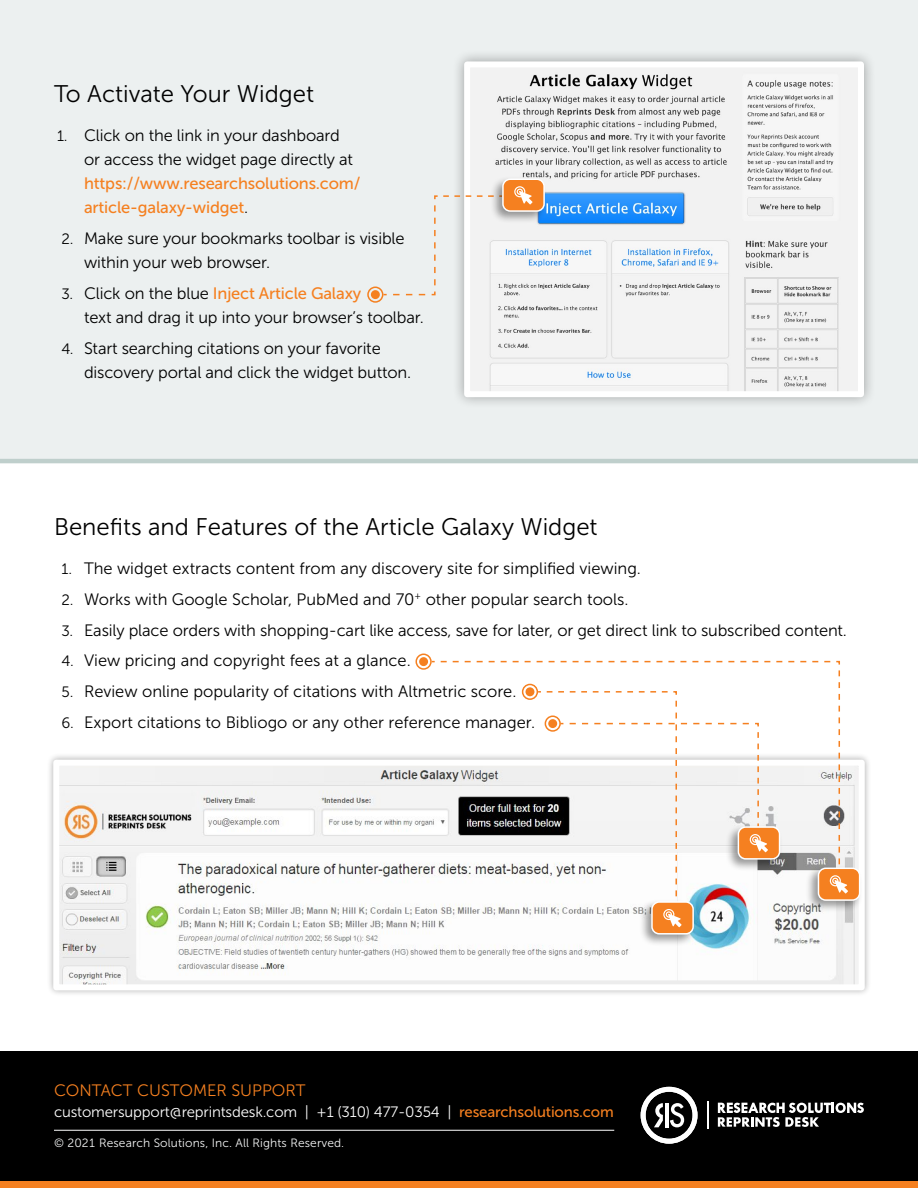
<style>
.page{position:relative;width:918px;height:1188px;background:#fff}
.page>*{position:absolute;margin:0;border:0;box-sizing:border-box;transform-origin:0 0}
.t1{font:24px "Museo Sans 300";color:#000}
.t2{font:16.5px/24px "Museo Sans 300";letter-spacing:-.01em;color:#000}
.t3{font:16.5px/24px "Museo Sans 500";letter-spacing:-.01em;color:#f58020}
.t4{font:16.5px "Museo Sans 300";color:#f58020}
.t5{font:15px "Museo Sans 300";letter-spacing:-.01em;color:#fff}
.t6{font:12px "Museo Sans 300";letter-spacing:.01em;color:#f4f5f5}
.s1{font-size:15px}
.s2{font-family:"Museo Sans 300";color:#000}
.s3{font-family:"Museo Sans 300";font-size:15px;color:#000}
.s4{font-family:"Museo Sans 500";color:#f58020}
</style>
<div class="page">
<div style="left:0;top:1051px;width:918px;height:137px;background:#000"></div>
<div style="left:0;top:1181px;width:918px;height:7px;background:#f58020"></div>
<hr style="left:54px;top:1130px;width:560px;height:1px;background:#fff">
<svg style="left:641px;top:1087px;width:57px;height:57px"></svg>
<svg style="left:707px;top:1101px;width:1px;height:28px"></svg>
<svg style="left:718px;top:1103px;width:146px;height:24px"></svg>
<div style="left:0;top:0;width:918px;height:463px;background:#ecf0f0"></div>
<div style="left:452px;top:49px;width:424px;height:360px;background:#000;opacity:.33"></div>
<img style="left:471px;top:68px;width:386px;height:322px">
<div style="left:464px;top:61px;width:400px;height:336px;border:6px solid #fff"></div>
<div style="left:367px;top:287px;width:16px;height:16px;border:2px solid #f58020;border-radius:50%"></div>
<div style="left:371px;top:290px;width:9px;height:9px;background:#f58020;border-radius:50%"></div>
<svg style="left:382px;top:195px;width:122px;height:101px"></svg>
<div style="left:490px;top:176px;width:58px;height:48px;background:#000;opacity:.4"></div>
<div style="left:503px;top:179px;width:41px;height:32px;background:#f58020;border-radius:7px"></div>
<div style="left:502px;top:179px;width:43px;height:33px;border:2px solid #fff;border-radius:7px"></div>
<svg style="left:514px;top:186px;width:19px;height:18px"></svg>
<div style="left:46px;top:753px;width:826px;height:244px;background:#000;opacity:.33"></div>
<img style="left:60px;top:767px;width:798px;height:216px">
<div style="left:53px;top:760px;width:812px;height:230px;border:6px solid #fff"></div>
<div style="left:415px;top:654px;width:17px;height:16px;border:2px solid #f58020;border-radius:50%"></div>
<div style="left:419px;top:657px;width:9px;height:9px;background:#f58020;border-radius:50%"></div>
<svg style="left:430px;top:660px;width:410px;height:226px"></svg>
<div style="left:639px;top:898px;width:58px;height:49px;background:#000;opacity:.4"></div>
<div style="left:652px;top:902px;width:41px;height:32px;background:#f58020;border-radius:7px"></div>
<div style="left:651px;top:901px;width:43px;height:34px;border:2px solid #fff;border-radius:7px"></div>
<div style="left:806px;top:865px;width:57px;height:48px;background:#000;opacity:.4"></div>
<div style="left:818px;top:868px;width:42px;height:32px;background:#f58020;border-radius:7px"></div>
<div style="left:818px;top:868px;width:42px;height:33px;border:2px solid #fff;border-radius:7px"></div>
<svg style="left:830px;top:670px;width:18px;height:223px"></svg>
<div style="left:725px;top:823px;width:58px;height:49px;background:#000;opacity:.4"></div>
<div style="left:738px;top:827px;width:42px;height:32px;background:#f58020;border-radius:7px"></div>
<div style="left:738px;top:826px;width:42px;height:34px;border:2px solid #fff;border-radius:7px"></div>
<svg style="left:537px;top:690px;width:231px;height:237px"></svg>
<h1 class="t1" style="left:54px;top:81px;width:262px">To Activate Your Widget</h1>
<p class="t2" style="left:84px;top:124px;width:271px;text-indent:-27px"><span class="s1">1.</span> Click on the link in your dashboard or access the widget page directly at</p>
<p class="t3" style="left:84px;top:172px;width:278px">https://www.researchsolutions.com/ article-galaxy-widget<span class="s2">.</span></p>
<p class="t2" style="left:84px;top:226px;width:322px;text-indent:-22px"><span class="s1">2.</span> Make sure your bookmarks toolbar is visible within your web browser.</p>
<p class="t3" style="left:62px;top:281px;width:301px"><span class="s3">3.</span> <span class="s2">Click on the blue</span> Inject Article Galaxy</p>
<p class="t2" style="left:84px;top:305px;width:341px">text and drag it up into your browser’s toolbar.</p>
<p class="t2" style="left:84px;top:336px;width:329px;text-indent:-22px"><span class="s1">4.</span> Start searching citations on your favorite discovery portal and click the widget button.</p>
<h1 class="t1" style="left:54px;top:513px;width:545px">Benefits and Features of the Article Galaxy Widget</h1>
<p class="t2" style="left:62px;top:556px;width:581px"><span class="s1">1.</span> The widget extracts content from any discovery site for simplified viewing.</p>
<p class="t2" style="left:62px;top:587px;width:569px"><span class="s1">2.</span> Works with Google Scholar, PubMed and 70<sup>+</sup> other popular search tools.</p>
<p class="t2" style="left:62px;top:618px;width:787px"><span class="s1">3.</span> Easily place orders with shopping-cart like access, save for later, or get direct link to subscribed content.</p>
<p class="t2" style="left:62px;top:649px;width:351px"><span class="s1">4.</span> View pricing and copyright fees at a glance.</p>
<p class="t2" style="left:62px;top:679px;width:457px"><span class="s1">5.</span> Review online popularity of citations with Altmetric score.</p>
<p class="t2" style="left:62px;top:710px;width:475px"><span class="s1">6.</span> Export citations to Bibliogo or any other reference manager.</p>
<p class="t4" style="left:54px;top:1081px;width:253px">CONTACT CUSTOMER SUPPORT</p>
<p class="t5" style="left:54px;top:1104px;width:561px">customersupport@reprintsdesk.com | +1 (310) 477-0354 | <span class="s4">researchsolutions.com</span></p>
<p class="t6" style="left:54px;top:1136px;width:292px">© 2021 Research Solutions, Inc. All Rights Reserved.</p>
</div>
